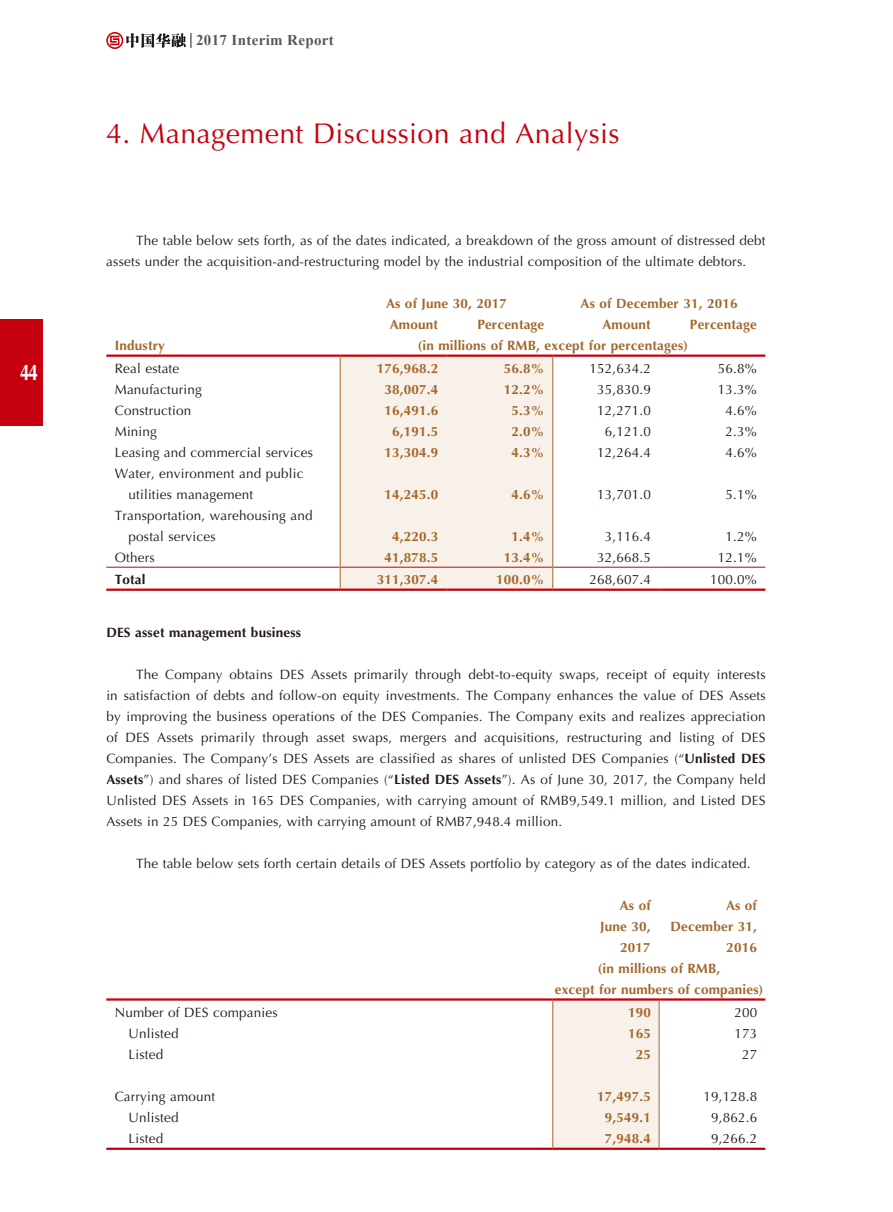
<style>
.page{position:relative;width:893px;height:1212px;background:#fff}
.page>*{position:absolute;margin:0;border:0;box-sizing:border-box;transform-origin:0 0}
.t1{font:28.5px "Optima";letter-spacing:.015em;color:#c7000d}
.t2{font:700 22.5px "Optima";color:#fff;scale:.77 1}
.t3{font:700 15px "Times New Roman";letter-spacing:.02em;color:#595857}
.t4{font:13.5px/21px "Optima";letter-spacing:.015em;color:#231916}
.t5{font:700 13.5px/21px "Optima";letter-spacing:.015em;color:#a2672c;text-align:right}
.t6{font:700 13.5px "Optima";letter-spacing:.015em;color:#231916}
.s1{font-weight:700}
</style>
<div class="page">
<div style="left:0;top:319px;width:43px;height:106px;background:#c7000d"></div>
<svg style="left:106px;top:32px;width:86px;height:17px"></svg>
<div style="left:341px;top:357px;width:211px;height:231px;background:#f7f1e9"></div>
<hr style="left:106px;top:354px;width:234px;height:3px;background:#c7000d">
<hr style="left:340px;top:354px;width:106px;height:3px;background:#c7000d">
<hr style="left:446px;top:354px;width:107px;height:3px;background:#c7000d">
<hr style="left:553px;top:354px;width:106px;height:3px;background:#c7000d">
<hr style="left:659px;top:354px;width:106px;height:3px;background:#c7000d">
<hr style="left:106px;top:588px;width:234px;height:3px;background:#c7000d">
<hr style="left:340px;top:588px;width:106px;height:3px;background:#c7000d">
<hr style="left:446px;top:588px;width:107px;height:3px;background:#c7000d">
<hr style="left:553px;top:588px;width:106px;height:3px;background:#c7000d">
<hr style="left:659px;top:588px;width:106px;height:3px;background:#c7000d">
<hr style="left:106px;top:567px;width:234px;height:1px;background:#c7000d">
<hr style="left:341px;top:567px;width:105px;height:1px;background:#c7000d">
<hr style="left:446px;top:567px;width:106px;height:1px;background:#c7000d">
<hr style="left:553px;top:567px;width:106px;height:1px;background:#c7000d">
<hr style="left:659px;top:567px;width:106px;height:1px;background:#c7000d">
<svg style="left:340px;top:357px;width:1px;height:105px"></svg>
<svg style="left:552px;top:357px;width:1px;height:105px"></svg>
<hr style="left:340px;top:462px;width:1px;height:42px;background:#a2672c">
<hr style="left:552px;top:462px;width:1px;height:42px;background:#a2672c">
<hr style="left:340px;top:504px;width:1px;height:42px;background:#a2672c">
<hr style="left:552px;top:504px;width:1px;height:42px;background:#a2672c">
<svg style="left:340px;top:546px;width:1px;height:42px"></svg>
<svg style="left:552px;top:546px;width:1px;height:42px"></svg>
<hr style="left:106px;top:998px;width:447px;height:2px;background:#c7000d">
<hr style="left:553px;top:998px;width:106px;height:2px;background:#c7000d">
<hr style="left:659px;top:998px;width:106px;height:2px;background:#c7000d">
<hr style="left:106px;top:1147px;width:447px;height:3px;background:#c7000d">
<hr style="left:553px;top:1147px;width:106px;height:3px;background:#c7000d">
<hr style="left:659px;top:1147px;width:106px;height:3px;background:#c7000d">
<div style="left:552px;top:999px;width:108px;height:150px;background:#f7f1e9"></div>
<h2 class="t2" style="left:20px;top:359px;width:25px">44</h2>
<p class="t3" style="left:196px;top:30px;width:139px">2017 Interim Report</p>
<h1 class="t1" style="left:106px;top:117px;width:515px">4. Management Discussion and Analysis</h1>
<p class="t4" style="left:106px;top:230px;width:661px;text-indent:30px">The table below sets forth, as of the dates indicated, a breakdown of the gross amount of distressed debt assets under the acquisition-and-restructuring model by the industrial composition of the ultimate debtors.</p>
<p class="t5" style="left:386px;top:293px;width:122px">As of June 30, 2017</p>
<p class="t5" style="left:581px;top:293px;width:158px">As of December 31, 2016</p>
<p class="t5" style="left:390px;top:314px;width:50px">Amount</p>
<p class="t5" style="left:477px;top:314px;width:68px">Percentage</p>
<p class="t5" style="left:602px;top:314px;width:50px">Amount</p>
<p class="t5" style="left:690px;top:314px;width:68px">Percentage</p>
<p class="t5" style="left:115px;top:335px;width:52px">Industry</p>
<p class="t5" style="left:418px;top:335px;width:272px">(in millions of RMB, except for percentages)</p>
<p class="t4" style="left:115px;top:358px;width:66px">Real estate</p>
<p class="t5" style="left:377px;top:358px;width:63px">176,968.2</p>
<p class="t5" style="left:504px;top:358px;width:42px">56.8%</p>
<p class="t4" style="left:589px;top:358px;width:63px">152,634.2</p>
<p class="t4" style="left:718px;top:358px;width:41px">56.8%</p>
<p class="t4" style="left:115px;top:379px;width:89px">Manufacturing</p>
<p class="t5" style="left:384px;top:379px;width:55px">38,007.4</p>
<p class="t5" style="left:504px;top:379px;width:42px">12.2%</p>
<p class="t4" style="left:597px;top:379px;width:55px">35,830.9</p>
<p class="t4" style="left:718px;top:379px;width:41px">13.3%</p>
<p class="t4" style="left:115px;top:400px;width:78px">Construction</p>
<p class="t5" style="left:384px;top:400px;width:55px">16,491.6</p>
<p class="t5" style="left:511px;top:400px;width:34px">5.3%</p>
<p class="t4" style="left:597px;top:400px;width:55px">12,271.0</p>
<p class="t4" style="left:726px;top:400px;width:33px">4.6%</p>
<p class="t4" style="left:115px;top:421px;width:44px">Mining</p>
<p class="t5" style="left:392px;top:421px;width:48px">6,191.5</p>
<p class="t5" style="left:511px;top:421px;width:34px">2.0%</p>
<p class="t4" style="left:605px;top:421px;width:48px">6,121.0</p>
<p class="t4" style="left:726px;top:421px;width:33px">2.3%</p>
<p class="t4" style="left:115px;top:442px;width:200px">Leasing and commercial services</p>
<p class="t5" style="left:384px;top:442px;width:55px">13,304.9</p>
<p class="t5" style="left:511px;top:442px;width:34px">4.3%</p>
<p class="t4" style="left:597px;top:442px;width:55px">12,264.4</p>
<p class="t4" style="left:726px;top:442px;width:33px">4.6%</p>
<p class="t4" style="left:129px;top:463px;width:177px;text-indent:-14px">Water, environment and public utilities management</p>
<p class="t5" style="left:384px;top:484px;width:55px">14,245.0</p>
<p class="t5" style="left:511px;top:484px;width:34px">4.6%</p>
<p class="t4" style="left:597px;top:484px;width:55px">13,701.0</p>
<p class="t4" style="left:726px;top:484px;width:33px">5.1%</p>
<p class="t4" style="left:129px;top:505px;width:186px;text-indent:-14px">Transportation, warehousing and postal services</p>
<p class="t5" style="left:392px;top:526px;width:48px">4,220.3</p>
<p class="t5" style="left:511px;top:526px;width:34px">1.4%</p>
<p class="t4" style="left:605px;top:526px;width:48px">3,116.4</p>
<p class="t4" style="left:726px;top:526px;width:33px">1.2%</p>
<p class="t4" style="left:115px;top:547px;width:41px">Others</p>
<p class="t5" style="left:384px;top:547px;width:55px">41,878.5</p>
<p class="t5" style="left:504px;top:547px;width:42px">13.4%</p>
<p class="t4" style="left:597px;top:547px;width:55px">32,668.5</p>
<p class="t4" style="left:718px;top:547px;width:41px">12.1%</p>
<p class="t6" style="left:115px;top:572px;width:32px">Total</p>
<p class="t5" style="left:377px;top:569px;width:63px">311,307.4</p>
<p class="t5" style="left:496px;top:569px;width:50px">100.0%</p>
<p class="t4" style="left:589px;top:569px;width:63px">268,607.4</p>
<p class="t4" style="left:710px;top:569px;width:48px">100.0%</p>
<p class="t6" style="left:106px;top:625px;width:196px">DES asset management business</p>
<p class="t4" style="left:106px;top:664px;width:661px;text-align:justify;text-indent:30px">The Company obtains DES Assets primarily through debt-to-equity swaps, receipt of equity interests in satisfaction of debts and follow-on equity investments. The Company enhances the value of DES Assets by improving the business operations of the DES Companies. The Company exits and realizes appreciation of DES Assets primarily through asset swaps, mergers and acquisitions, restructuring and listing of DES Companies. The Company’s DES Assets are classified as shares of unlisted DES Companies (“<span class="s1">Unlisted DES Assets</span>”) and shares of listed DES Companies (“<span class="s1">Listed DES Assets</span>”). As of June 30, 2017, the Company held Unlisted DES Assets in 165 DES Companies, with carrying amount of RMB9,549.1 million, and Listed DES Assets in 25 DES Companies, with carrying amount of RMB7,948.4 million.</p>
<p class="t4" style="left:136px;top:853px;width:616px">The table below sets forth certain details of DES Assets portfolio by category as of the dates indicated.</p>
<p class="t5" style="left:600px;top:895px;width:52px">As of<br>June 30,<br>2017</p>
<p class="t5" style="left:726px;top:895px;width:32px">As of</p>
<p class="t5" style="left:670px;top:916px;width:88px">December 31,</p>
<p class="t5" style="left:726px;top:937px;width:32px">2016</p>
<p class="t5" style="left:598px;top:958px;width:124px">(in millions of RMB,</p>
<p class="t5" style="left:555px;top:979px;width:210px">except for numbers of companies)</p>
<p class="t4" style="left:115px;top:1002px;width:164px">Number of DES companies</p>
<p class="t5" style="left:628px;top:1002px;width:24px">190</p>
<p class="t4" style="left:734px;top:1002px;width:24px">200</p>
<p class="t4" style="left:128px;top:1023px;width:52px">Unlisted</p>
<p class="t5" style="left:628px;top:1023px;width:24px">165</p>
<p class="t4" style="left:734px;top:1023px;width:24px">173</p>
<p class="t4" style="left:128px;top:1044px;width:36px">Listed</p>
<p class="t5" style="left:636px;top:1044px;width:17px">25</p>
<p class="t4" style="left:742px;top:1044px;width:17px">27</p>
<p class="t4" style="left:115px;top:1086px;width:102px">Carrying amount</p>
<p class="t5" style="left:597px;top:1086px;width:55px">17,497.5</p>
<p class="t4" style="left:703px;top:1086px;width:55px">19,128.8</p>
<p class="t4" style="left:128px;top:1107px;width:52px">Unlisted</p>
<p class="t5" style="left:605px;top:1107px;width:48px">9,549.1</p>
<p class="t4" style="left:711px;top:1107px;width:48px">9,862.6</p>
<p class="t4" style="left:128px;top:1128px;width:36px">Listed</p>
<p class="t5" style="left:605px;top:1128px;width:48px">7,948.4</p>
<p class="t4" style="left:711px;top:1128px;width:48px">9,266.2</p>
</div>
